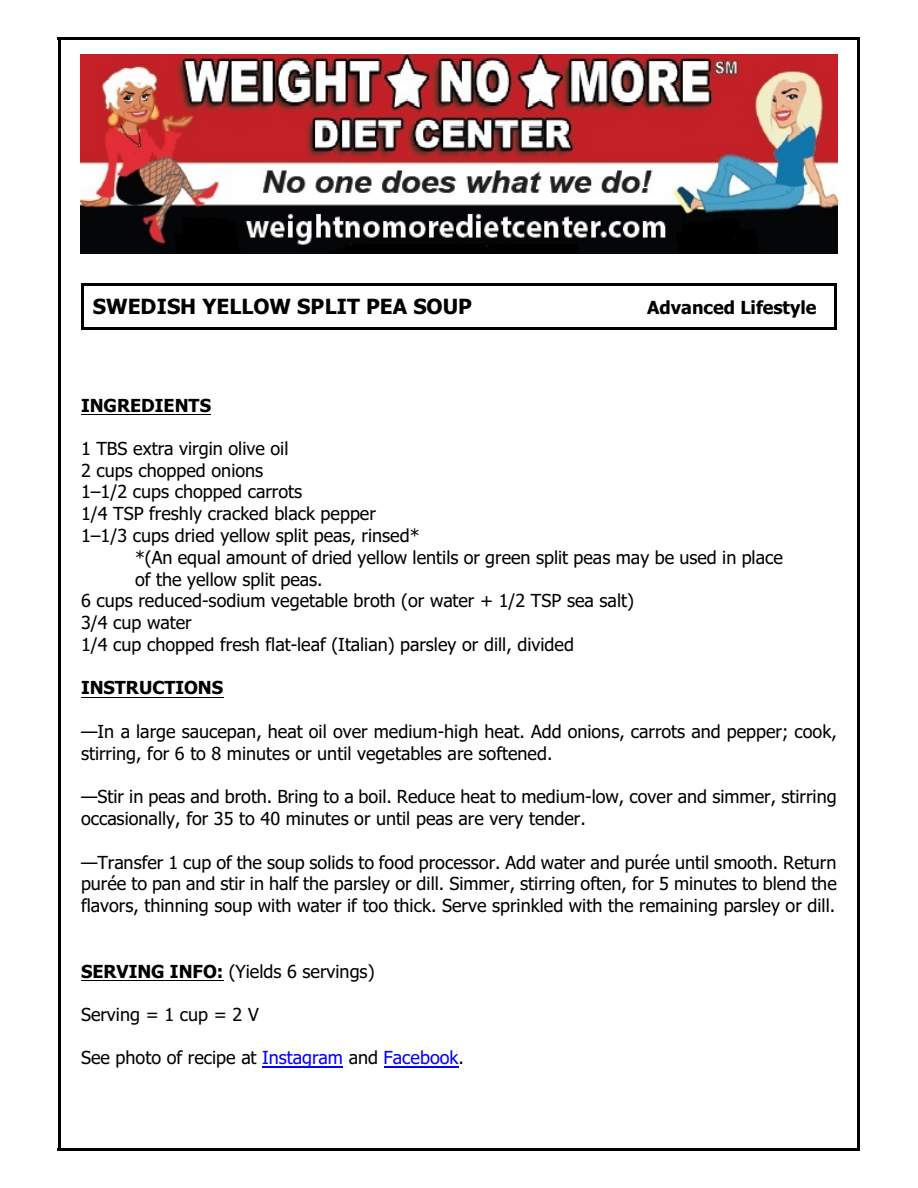
<style>
.page{position:relative;width:918px;height:1188px;background:#fff}
.page>*{position:absolute;margin:0;border:0;box-sizing:border-box;transform-origin:0 0}
.t1{font:700 21px "Tahoma";color:#000}
.t2{font:18px/21.8px "Tahoma";color:#000}
.t3{font:700 18px "Tahoma";color:#000}
.s1{font-weight:700}
.s2{color:#00f}
</style>
<div class="page">
<hr style="left:58px;top:38px;width:2px;height:1112px;background:#000">
<hr style="left:857px;top:38px;width:3px;height:1112px;background:#000">
<hr style="left:58px;top:38px;width:802px;height:2px;background:#000">
<hr style="left:58px;top:1148px;width:802px;height:2px;background:#000">
<img style="left:81px;top:54px;width:756px;height:199px">
<hr style="left:81px;top:283px;width:3px;height:47px;background:#000">
<hr style="left:834px;top:283px;width:3px;height:47px;background:#000">
<hr style="left:81px;top:283px;width:756px;height:3px;background:#000">
<hr style="left:81px;top:327px;width:756px;height:3px;background:#000">
<hr style="left:81px;top:414px;width:130px;height:1px;background:#000">
<hr style="left:81px;top:697px;width:142px;height:1px;background:#000">
<hr style="left:81px;top:980px;width:142px;height:1px;background:#000">
<hr style="left:262px;top:1067px;width:81px;height:1px;background:#00f">
<hr style="left:384px;top:1067px;width:74px;height:1px;background:#00f">
<p class="t1" style="left:93px;top:298px;width:381px">SWEDISH YELLOW SPLIT PEA SOUP</p>
<p class="t3" style="left:647px;top:301px;width:171px">Advanced Lifestyle</p>
<p class="t3" style="left:81px;top:398px;width:132px">INGREDIENTS</p>
<p class="t2" style="left:81px;top:439px;width:209px">1 TBS extra virgin olive oil</p>
<p class="t2" style="left:81px;top:461px;width:184px">2 cups chopped onions</p>
<p class="t2" style="left:81px;top:483px;width:223px">1–1/2 cups chopped carrots</p>
<p class="t2" style="left:81px;top:504px;width:296px">1/4 TSP freshly cracked black pepper</p>
<p class="t2" style="left:81px;top:526px;width:340px">1–1/3 cups dried yellow split peas, rinsed*</p>
<p class="t2" style="left:135px;top:548px;width:649px">*(An equal amount of dried yellow lentils or green split peas may be used in place</p>
<p class="t2" style="left:135px;top:570px;width:189px">of the yellow split peas.</p>
<p class="t2" style="left:81px;top:591px;width:555px">6 cups reduced-sodium vegetable broth (or water + 1/2 TSP sea salt)</p>
<p class="t2" style="left:81px;top:613px;width:112px">3/4 cup water</p>
<p class="t2" style="left:81px;top:635px;width:495px">1/4 cup chopped fresh flat-leaf (Italian) parsley or dill, divided</p>
<p class="t3" style="left:81px;top:681px;width:144px">INSTRUCTIONS</p>
<p class="t2" style="left:81px;top:722px;width:757px">—In a large saucepan, heat oil over medium-high heat. Add onions, carrots and pepper; cook, stirring, for 6 to 8 minutes or until vegetables are softened.</p>
<p class="t2" style="left:81px;top:787px;width:757px">—Stir in peas and broth. Bring to a boil. Reduce heat to medium-low, cover and simmer, stirring occasionally, for 35 to 40 minutes or until peas are very tender.</p>
<p class="t2" style="left:81px;top:853px;width:757px;text-align:justify">—Transfer 1 cup of the soup solids to food processor. Add water and purée until smooth. Return purée to pan and stir in half the parsley or dill. Simmer, stirring often, for 5 minutes to blend the flavors, thinning soup with water if too thick. Serve sprinkled with the remaining parsley or dill.</p>
<p class="t2" style="left:81px;top:962px;width:295px"><span class="s1">SERVING INFO:</span> (Yields 6 servings)</p>
<p class="t2" style="left:81px;top:1005px;width:179px">Serving = 1 cup = 2 V</p>
<p class="t2" style="left:81px;top:1048px;width:384px">See photo of recipe at <span class="s2">Instagram</span> and <span class="s2">Facebook</span>.</p>
</div>
